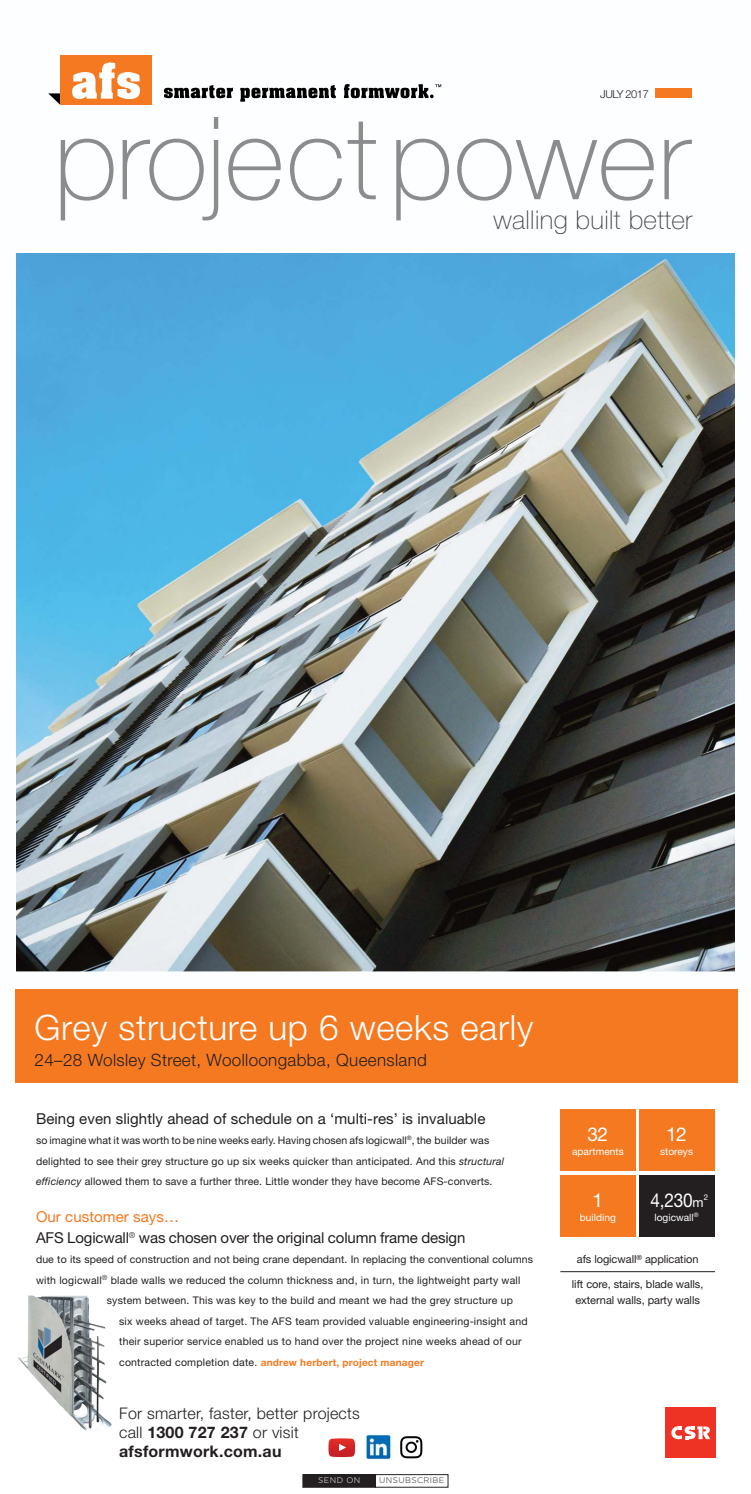
<style>
.page{position:relative;width:751px;height:1494px;background:#fff}
.page>*{position:absolute;margin:0;border:0;box-sizing:border-box;transform-origin:0 0}
.t1{font:100 115.2px "Helvetica Neue";letter-spacing:.005em;color:#8a8c8e}
.t2{font:300 35px "Helvetica Neue";letter-spacing:.02em;color:#fff}
.t3{font:100 26px "Helvetica Neue";letter-spacing:.015em;color:#464647}
.t4{font:19.1px "Helvetica Neue";letter-spacing:-.025em;color:#fff;scale:.9 1}
.t5{font:19.1px "Helvetica Neue";letter-spacing:-.025em;color:#fff}
.t6{font:300 17px "Helvetica Neue";letter-spacing:.02em;color:#231f20}
.t7{font:300 16px/19.1px "Helvetica Neue";letter-spacing:.015em;color:#231f20}
.t8{font:15px/20.4px "Helvetica Neue";letter-spacing:.005em;color:#231f20}
.t9{font:11px/15.9px "Helvetica Neue";letter-spacing:-.005em;color:#231f20;text-align:center}
.t10{font:300 11px "Helvetica Neue";letter-spacing:-.04em;color:#231f20}
.t11{font:10.5px/20.4px "Helvetica Neue";letter-spacing:.015em;color:#231f20}
.t12{font:10.1px "Helvetica Neue";letter-spacing:.005em;color:#fff}
.t13{font:700 10px "Helvetica Neue";letter-spacing:.02em;color:#f47920}
.t14{font:300 8.2px "Gotham";letter-spacing:.05em;color:#231f20}
.t15{font:300 8.2px "Gotham";letter-spacing:.05em;color:#fff}
.t16{font:7.8px "Helvetica Neue";color:#fff}
.s1{font-style:italic}
.s2{color:#f47920}
.s3{font-weight:400;font-size:10.5px;color:#231f20}
.s4{font-weight:700}
.s5{font-size:13px}
</style>
<div class="page">
<img style="left:17px;top:253px;width:716px;height:717px">
<div style="left:16px;top:990px;width:721px;height:93px;background:#f47920"></div>
<div style="left:303px;top:1475px;width:72px;height:12px;background:#231f20"></div>
<div style="left:302px;top:1474px;width:74px;height:13px;border:1px solid #231f20"></div>
<div style="left:375px;top:1474px;width:73px;height:13px;border:1px solid #231f20"></div>
<svg style="left:665px;top:1407px;width:51px;height:51px"></svg>
<div style="left:665px;top:1408px;width:50px;height:50px;background:#ee3224"></div>
<svg style="left:671px;top:1426px;width:39px;height:14px"></svg>
<hr style="left:560px;top:1271px;width:154px;height:1px;background:#231f20">
<div style="left:560px;top:1109px;width:75px;height:62px;background:#f47920"></div>
<div style="left:638px;top:1109px;width:75px;height:62px;background:#f47920"></div>
<div style="left:638px;top:1175px;width:75px;height:62px;background:#231f20"></div>
<img style="left:18px;top:1295px;width:94px;height:136px">
<div style="left:560px;top:1175px;width:75px;height:62px;background:#f47920"></div>
<svg style="left:164px;top:85px;width:69px;height:13px"></svg>
<svg style="left:240px;top:85px;width:96px;height:17px"></svg>
<svg style="left:48px;top:93px;width:12px;height:12px"></svg>
<div style="left:60px;top:56px;width:92px;height:49px;background:#f47920"></div>
<svg style="left:72px;top:63px;width:68px;height:36px"></svg>
<svg style="left:344px;top:84px;width:97px;height:14px"></svg>
<div style="left:655px;top:89px;width:36px;height:9px;background:#f47920"></div>
<img style="left:364px;top:1433px;width:28px;height:28px">
<svg style="left:400px;top:1436px;width:22px;height:22px"></svg>
<svg style="left:328px;top:1438px;width:27px;height:19px"></svg>
<p class="t10" style="left:600px;top:90px;width:50px">JULY 2017</p>
<h1 class="t1" style="left:53px;top:117px;width:638px">projectpower</h1>
<h3 class="t3" style="left:493px;top:211px;width:200px">walling built better</h3>
<h2 class="t2" style="left:35px;top:1014px;width:500px">Grey structure up 6 weeks early</h2>
<h3 class="t6" style="left:35px;top:1054px;width:393px">24–28 Wolsley Street, Woolloongabba, Queensland</h3>
<h3 class="t8" style="left:36px;top:1110px;width:451px">Being even slightly ahead of schedule on a ‘multi-res’ is invaluable</h3>
<p class="t11" style="left:36px;top:1131px;width:469px">so imagine what it was worth to be nine weeks early. Having chosen afs logicwall<sup>®</sup>, the builder was delighted to see their grey structure go up six weeks quicker than anticipated. And this <span class="s1">structural efficiency</span> allowed them to save a further three. Little wonder they have become AFS-converts.</p>
<h3 class="t8" style="left:36px;top:1208px;width:430px"><span class="s2">Our customer says…<br></span>AFS Logicwall<sup>®</sup> was chosen over the original column frame design</h3>
<p class="t11" style="left:36px;top:1250px;width:498px">due to its speed of construction and not being crane dependant. In replacing the conventional columns</p>
<p class="t11" style="left:36px;top:1271px;width:486px">with logicwall<sup>®</sup> blade walls we reduced the column thickness and, in turn, the lightweight party wall</p>
<p class="t11" style="left:107px;top:1291px;width:407px">system between. This was key to the build and meant we had the grey structure up</p>
<p class="t11" style="left:119px;top:1312px;width:410px">six weeks ahead of target. The AFS team provided valuable engineering-insight and</p>
<p class="t11" style="left:119px;top:1332px;width:404px">their superior service enabled us to hand over the project nine weeks ahead of our</p>
<p class="t13" style="left:119px;top:1358px;width:306px"><span class="s3">contracted completion date.</span> andrew herbert, project manager</p>
<h3 class="t7" style="left:119px;top:1405px;width:242px">For smarter, faster, better projects call <span class="s4">1300 727 237</span> or visit <span class="s4">afsformwork.com.au</span></h3>
<p class="t15" style="left:318px;top:1477px;width:44px">SEND ON</p>
<p class="t14" style="left:379px;top:1477px;width:67px">UNSUBSCRIBE</p>
<h3 class="t5" style="left:587px;top:1127px;width:22px">32</h3>
<p class="t12" style="left:572px;top:1148px;width:53px">apartments</p>
<h3 class="t5" style="left:592px;top:1193px;width:12px">1</h3>
<p class="t12" style="left:579px;top:1214px;width:38px">building</p>
<h3 class="t5" style="left:666px;top:1127px;width:22px">12</h3>
<p class="t12" style="left:659px;top:1148px;width:34px">storeys</p>
<h3 class="t4" style="left:650px;top:1193px;width:61px">4,230<span class="s5">m</span></h3>
<p class="t16" style="left:703px;top:1194px;width:6px">2</p>
<p class="t12" style="left:654px;top:1214px;width:46px">logicwall<sup>®</sup></p>
<p class="t9" style="left:576px;top:1252px;width:123px">afs logicwall<sup>®</sup> application</p>
<p class="t9" style="left:571px;top:1277px;width:133px">lift core, stairs, blade walls, external walls, party walls</p>
</div>
